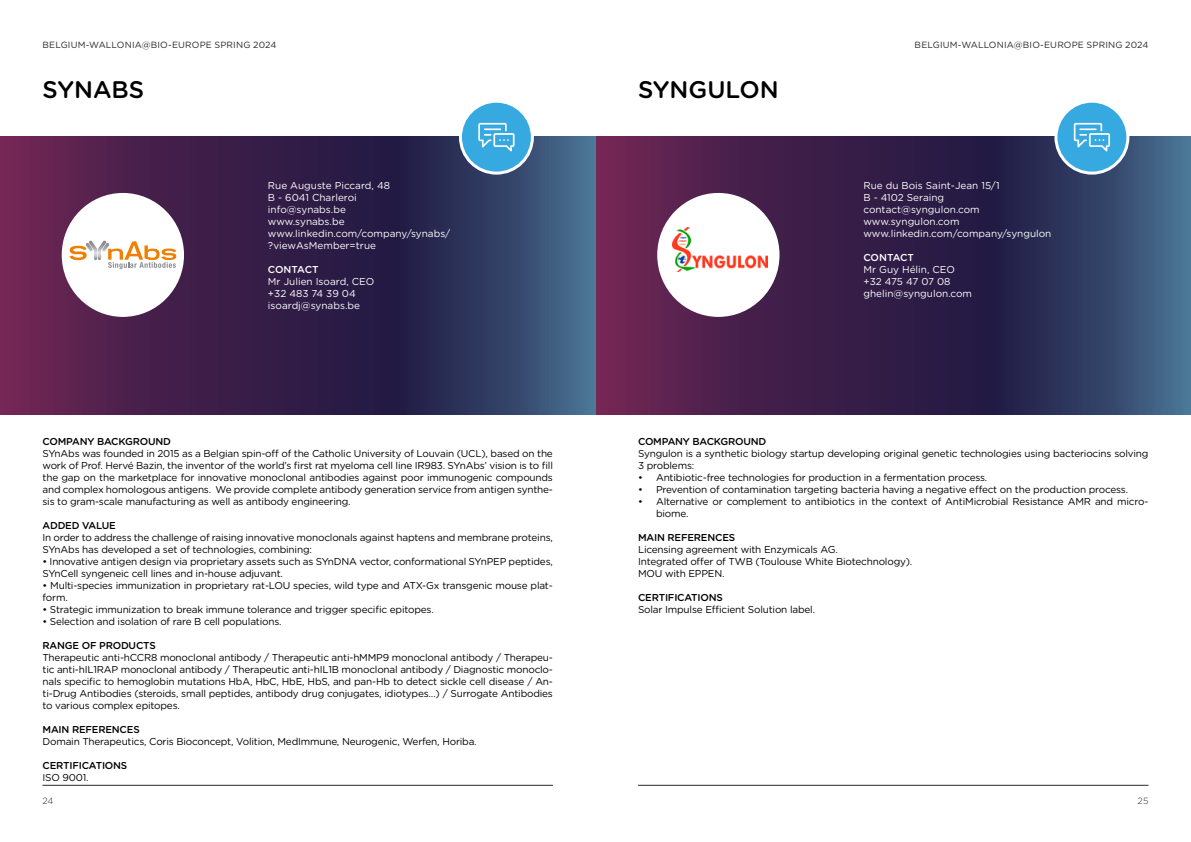
<style>
.page{position:relative;width:1191px;height:842px;background:#fff}
.page>*{position:absolute;margin:0;border:0;box-sizing:border-box;transform-origin:0 0}
.t1{font:500 24px "Gotham Rounded";color:#000}
.t2{font:10px/12px "Gotham Rounded";letter-spacing:-.02em;color:#000}
.t3{font:10px/12px "Gotham Rounded";color:#fff}
.t4{font:500 10px "Gotham Rounded";letter-spacing:-.02em;color:#000}
.t5{font:500 10px "Gotham Rounded";letter-spacing:-.01em;color:#fff}
.t6{font:9px "Gotham Rounded";letter-spacing:.015em;color:#282827}
.t7{font:300 9px "Gotham Rounded";color:#282827}
</style>
<div class="page">
<hr style="left:43px;top:785px;width:510px;height:1px;background:#282827">
<hr style="left:638px;top:785px;width:510px;height:1px;background:#282827">
<svg style="left:595px;top:137px;width:596px;height:278px;background:#3d2c55"></svg>
<div style="left:658px;top:194px;width:120px;height:121px;background:#fff;border-radius:50%"></div>
<img style="left:672px;top:227px;width:95px;height:45px">
<div style="left:657px;top:193px;width:122px;height:124px;border:3px solid #fff;border-radius:50%"></div>
<div style="left:1056px;top:101px;width:71px;height:72px;background:#36a9e1;border-radius:50%"></div>
<div style="left:1054px;top:100px;width:75px;height:75px;border:3px solid #fff;border-radius:50%"></div>
<svg style="left:1073px;top:123px;width:37px;height:28px"></svg>
<svg style="left:0;top:137px;width:595px;height:278px;background:#3d2c55"></svg>
<div style="left:63px;top:194px;width:119px;height:121px;background:#fff;border-radius:50%"></div>
<svg style="left:69px;top:241px;width:107px;height:28px"></svg>
<div style="left:62px;top:193px;width:122px;height:124px;border:3px solid #fff;border-radius:50%"></div>
<div style="left:460px;top:101px;width:72px;height:72px;background:#36a9e1;border-radius:50%"></div>
<div style="left:459px;top:100px;width:75px;height:75px;border:3px solid #fff;border-radius:50%"></div>
<svg style="left:478px;top:123px;width:36px;height:28px"></svg>
<p class="t6" style="left:43px;top:39px;width:235px">BELGIUM-WALLONIA@BIO-EUROPE SPRING 2024</p>
<p class="t6" style="left:914px;top:39px;width:235px">BELGIUM-WALLONIA@BIO-EUROPE SPRING 2024</p>
<h1 class="t1" style="left:43px;top:72px;width:103px">SYNABS</h1>
<p class="t3" style="left:268px;top:179px;width:184px">Rue Auguste Piccard, 48<br>B - 6041 Charleroi<br>info@synabs.be<br>www.synabs.be www.linkedin.com/company/synabs/ ?viewAsMember=true</p>
<p class="t5" style="left:268px;top:263px;width:52px">CONTACT</p>
<p class="t3" style="left:268px;top:275px;width:108px">Mr Julien Isoard, CEO +32 483 74 39 04 isoardj@synabs.be</p>
<h1 class="t1" style="left:638px;top:72px;width:142px">SYNGULON</h1>
<p class="t3" style="left:863px;top:179px;width:189px">Rue du Bois Saint-Jean 15/1<br>B - 4102 Seraing contact@syngulon.com www.syngulon.com www.linkedin.com/company/syngulon</p>
<p class="t5" style="left:863px;top:251px;width:52px">CONTACT</p>
<p class="t3" style="left:863px;top:263px;width:110px">Mr Guy Hélin, CEO +32 475 47 07 08 ghelin@syngulon.com</p>
<p class="t4" style="left:43px;top:434px;width:130px">COMPANY BACKGROUND</p>
<p class="t2" style="left:43px;top:447px;width:512px;text-align:justify">SYnAbs was founded in 2015 as a Belgian spin-off of the Catholic University of Louvain (UCL), based on the work of Prof. Hervé Bazin, the inventor of the world’s first rat myeloma cell line IR983. SYnAbs’ vision is to fill the gap on the marketplace for innovative monoclonal antibodies against poor immunogenic compounds and complex homologous antigens. We provide complete antibody generation service from antigen synthe&shy;sis to gram-scale manufacturing as well as antibody engineering.</p>
<p class="t4" style="left:43px;top:518px;width:75px">ADDED VALUE</p>
<p class="t2" style="left:43px;top:531px;width:512px">In order to address the challenge of raising innovative monoclonals against haptens and membrane proteins,<br>SYnAbs has developed a set of technologies, combining:</p>
<p class="t2" style="left:43px;top:555px;width:512px">• Innovative antigen design via proprietary assets such as SYnDNA vector, conformational SYnPEP peptides,<br>SYnCell syngeneic cell lines and in-house adjuvant.</p>
<p class="t2" style="left:43px;top:579px;width:512px">• Multi-species immunization in proprietary rat-LOU species, wild type and ATX-Gx transgenic mouse plat&shy;form.</p>
<p class="t2" style="left:43px;top:603px;width:393px">• Strategic immunization to break immune tolerance and trigger specific epitopes.</p>
<p class="t2" style="left:43px;top:615px;width:240px">• Selection and isolation of rare B cell populations.</p>
<p class="t4" style="left:43px;top:638px;width:115px">RANGE OF PRODUCTS</p>
<p class="t2" style="left:43px;top:651px;width:512px;text-align:justify">Therapeutic anti-hCCR8 monoclonal antibody / Therapeutic anti-hMMP9 monoclonal antibody / Therapeu&shy;tic anti-hIL1RAP monoclonal antibody / Therapeutic anti-hIL1B monoclonal antibody / Diagnostic monoclo&shy;nals specific to hemoglobin mutations HbA, HbC, HbE, HbS, and pan-Hb to detect sickle cell disease / An&shy;ti-Drug Antibodies (steroids, small peptides, antibody drug conjugates, idiotypes…) / Surrogate Antibodies to various complex epitopes.</p>
<p class="t4" style="left:43px;top:722px;width:99px">MAIN REFERENCES</p>
<p class="t2" style="left:43px;top:735px;width:436px">Domain Therapeutics, Coris Bioconcept, Volition, MedImmune, Neurogenic, Werfen, Horiba.</p>
<p class="t4" style="left:43px;top:758px;width:86px">CERTIFICATIONS</p>
<p class="t2" style="left:43px;top:771px;width:47px">ISO 9001.</p>
<p class="t7" style="left:43px;top:795px;width:13px">24</p>
<p class="t7" style="left:1137px;top:795px;width:12px">25</p>
<p class="t4" style="left:638px;top:434px;width:130px">COMPANY BACKGROUND</p>
<p class="t2" style="left:638px;top:447px;width:512px">Syngulon is a synthetic biology startup developing original genetic technologies using bacteriocins solving<br>3 problems:</p>
<p class="t2" style="left:638px;top:471px;width:351px">• Antibiotic-free technologies for production in a fermentation process.</p>
<p class="t2" style="left:638px;top:483px;width:491px">• Prevention of contamination targeting bacteria having a negative effect on the production process.</p>
<p class="t2" style="left:656px;top:495px;width:494px;text-indent:-18px">• Alternative or complement to antibiotics in the context of AntiMicrobial Resistance AMR and micro&shy;biome.</p>
<p class="t4" style="left:638px;top:530px;width:99px">MAIN REFERENCES</p>
<p class="t2" style="left:638px;top:543px;width:276px">Licensing agreement with Enzymicals AG.<br>Integrated offer of TWB (Toulouse White Biotechnology).<br>MOU with EPPEN.</p>
<p class="t4" style="left:638px;top:590px;width:86px">CERTIFICATIONS</p>
<p class="t2" style="left:638px;top:603px;width:179px">Solar Impulse Efficient Solution label.</p>
</div>
